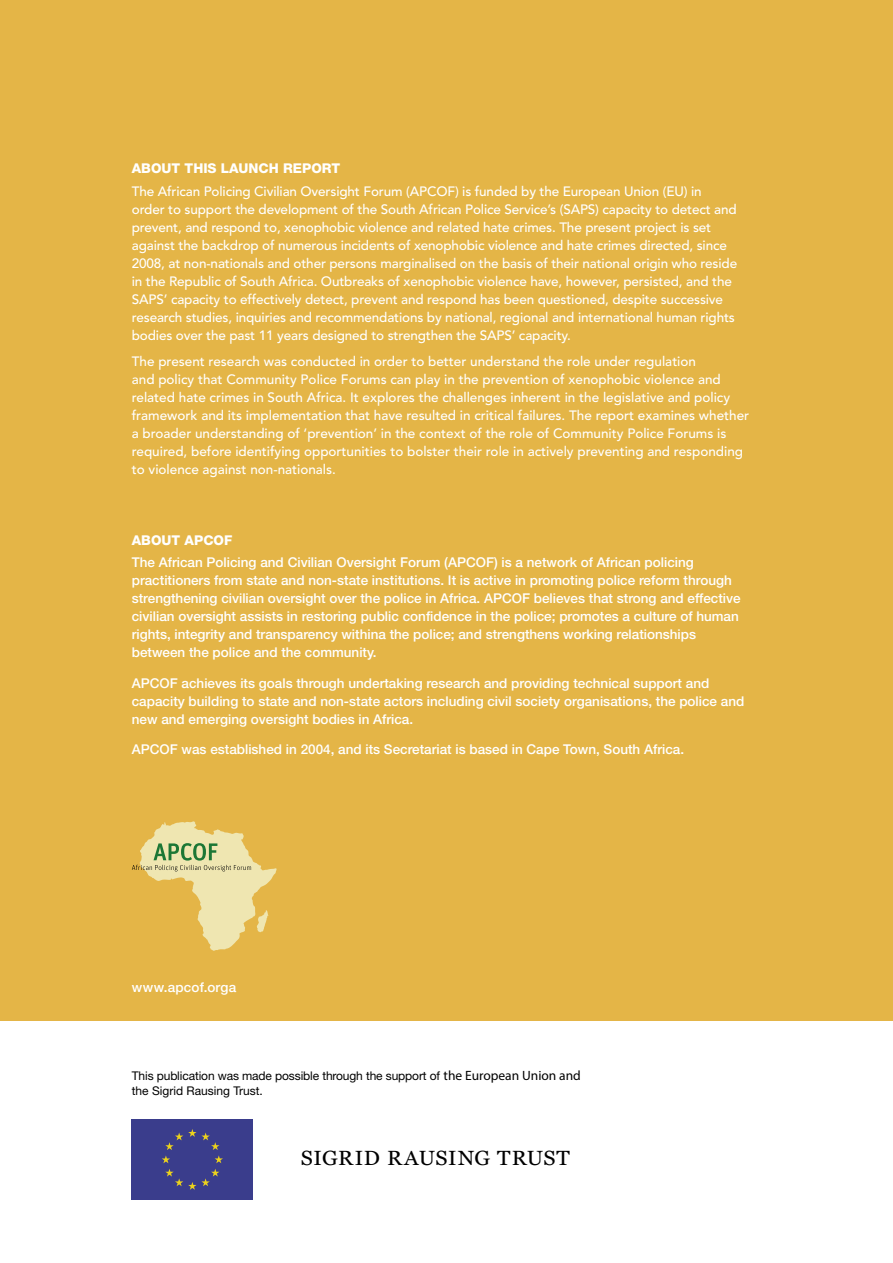
<style>
.page{position:relative;width:893px;height:1263px;background:#fff}
.page>*{position:absolute;margin:0;border:0;box-sizing:border-box;transform-origin:0 0}
.t1{font:20.55px "Georgia";letter-spacing:.025em;color:#000;scale:1.05 1}
.t2{font:500 13.5px/18px "Avenir LT Std";letter-spacing:-.01em;color:#fff}
.t3{font:500 13.5px/18px "Helvetica Neue LT Std";color:#fff}
.t4{font:800 13.5px "Helvetica Neue LT Std";color:#fff}
.t5{font:12px/15px "Helvetica Neue LT Std";letter-spacing:-.01em;color:#000}
.s1{font-family:"Myriad Pro";font-size:13.5px}
</style>
<div class="page">
<div style="left:0;top:0;width:893px;height:1020px;background:#e4b547"></div>
<svg style="left:132px;top:821px;width:145px;height:130px"></svg>
<div style="left:132px;top:1119px;width:121px;height:81px;background:#3a3d8c"></div>
<svg style="left:165px;top:1169px;width:54px;height:21px"></svg>
<svg style="left:162px;top:1129px;width:61px;height:34px"></svg>
<p class="t4" style="left:132px;top:161px;width:210px">ABOUT THIS LAUNCH REPORT</p>
<p class="t2" style="left:132px;top:182px;width:607px">The African Policing Civilian Oversight Forum (APCOF) is funded by the European Union (EU) in order to support the development of the South African Police Service’s (SAPS) capacity to detect and prevent, and respond to, xenophobic violence and related hate crimes. The present project is set against the backdrop of numerous incidents of xenophobic violence and hate crimes directed, since 2008, at non-nationals and other persons marginalised on the basis of their national origin who reside in the Republic of South Africa. Outbreaks of xenophobic violence have, however, persisted, and the SAPS’ capacity to effectively detect, prevent and respond has been questioned, despite successive research studies, inquiries and recommendations by national, regional and international human rights bodies over the past 11 years designed to strengthen the SAPS’ capacity.</p>
<p class="t2" style="left:132px;top:353px;width:619px">The present research was conducted in order to better understand the role under regulation<br>and policy that Community Police Forums can play in the prevention of xenophobic violence and related hate crimes in South Africa. It explores the challenges inherent in the legislative and policy framework and its implementation that have resulted in critical failures. The report examines whether a broader understanding of ‘prevention’ in the context of the role of Community Police Forums is required, before identifying opportunities to bolster their role in actively preventing and responding to violence against non-nationals.</p>
<p class="t4" style="left:132px;top:532px;width:102px">ABOUT APCOF</p>
<p class="t3" style="left:132px;top:553px;width:610px">The African Policing and Civilian Oversight Forum (APCOF) is a network of African policing practitioners from state and non-state institutions. It is active in promoting police reform through strengthening civilian oversight over the police in Africa. APCOF believes that strong and effective civilian oversight assists in restoring public confidence in the police; promotes a culture of human rights, integrity and transparency withina the police; and strengthens working relationships between the police and the community.</p>
<p class="t3" style="left:132px;top:674px;width:614px">APCOF achieves its goals through undertaking research and providing technical support and capacity building to state and non-state actors including civil society organisations, the police and new and emerging oversight bodies in Africa.</p>
<p class="t3" style="left:132px;top:740px;width:554px">APCOF was established in 2004, and its Secretariat is based in Cape Town, South Africa.</p>
<p class="t3" style="left:132px;top:978px;width:106px">www.apcof.orga</p>
<p class="t5" style="left:132px;top:1068px;width:451px">This publication was made possible through the support of <span class="s1">the European Union and </span>the Sigrid Rausing Trust.</p>
<h1 class="t1" style="left:301px;top:1146px;width:258px">SIGRID RAUSING TRUST</h1>
</div>
